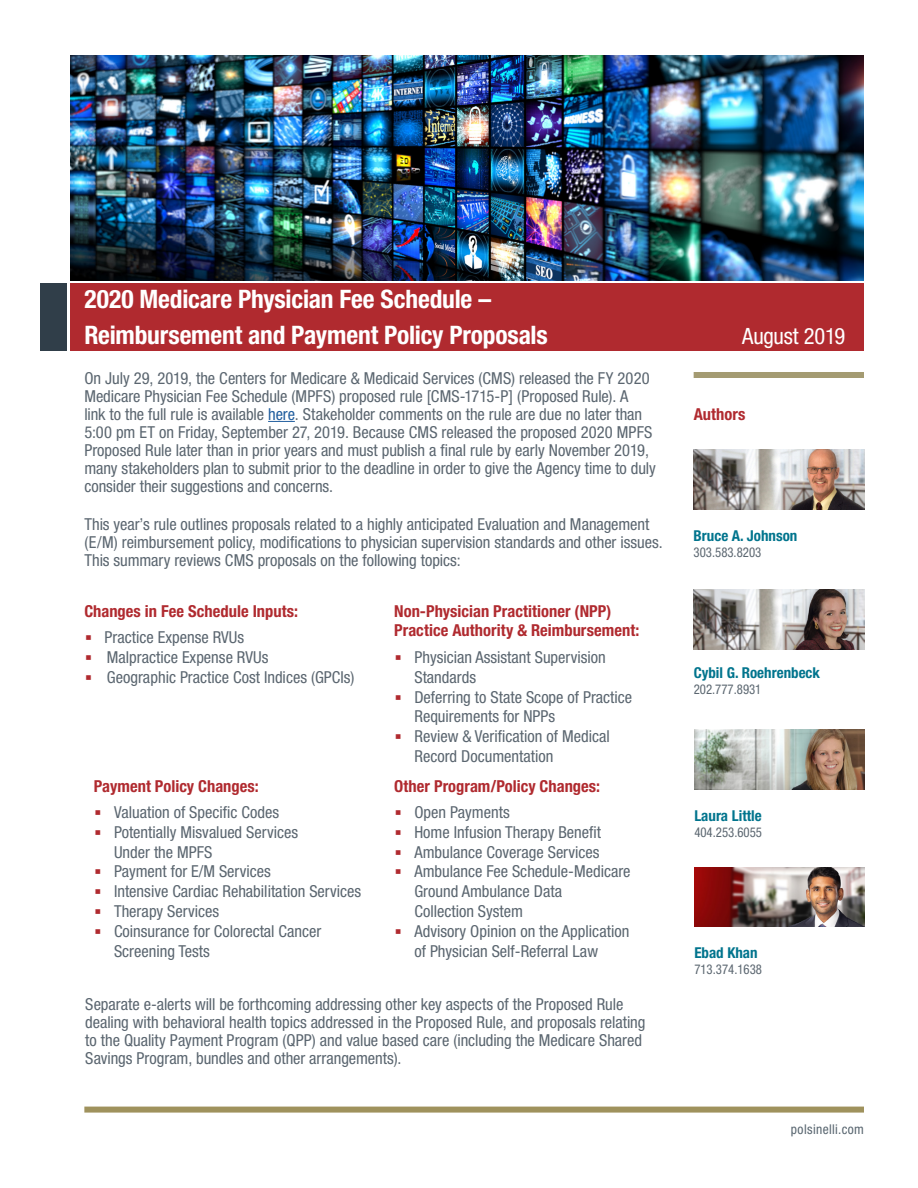
<style>
.page{position:relative;width:918px;height:1188px;background:#fff}
.page>*{position:absolute;margin:0;border:0;box-sizing:border-box;transform-origin:0 0}
.t1{font:700 condensed 25.5px/36px "Helvetica Neue LT Std";letter-spacing:-.01em;color:#fff}
.t2{font:condensed 22.5px "Helvetica Neue LT Std";letter-spacing:-.015em;color:#fff}
.t3{font:condensed 16.5px/19.8px "Helvetica Neue LT Std";color:#5b6670}
.t4{font:700 condensed 16.5px/19.8px "Helvetica Neue LT Std";color:#b02a2f}
.t5{font:700 condensed 15px "Helvetica Neue LT Std";color:#00748d}
.t6{font:condensed 13.5px "Helvetica Neue LT Std";color:#5b6670;scale:.95 1}
.t7{font:condensed 13.5px "Helvetica Neue LT Std";letter-spacing:.025em;color:#596670}
.s1{color:#215e9e}
</style>
<div class="page">
<div style="left:694px;top:372px;width:170px;height:6px;background:#a49b72"></div>
<img style="left:694px;top:450px;width:171px;height:59px">
<img style="left:694px;top:590px;width:171px;height:59px">
<img style="left:694px;top:730px;width:171px;height:59px">
<img style="left:694px;top:867px;width:171px;height:60px">
<svg style="left:268px;top:421px;width:27px;height:1px"></svg>
<div style="left:84px;top:1107px;width:780px;height:6px;background:#9f925d"></div>
<img style="left:71px;top:56px;width:793px;height:224px">
<div style="left:71px;top:284px;width:793px;height:67px;background:#b02a2f"></div>
<div style="left:40px;top:284px;width:28px;height:67px;background:#303e49"></div>
<h1 class="t1" style="left:84px;top:281px;width:465px">2020 Medicare Physician Fee Schedule –<br>Reimbursement and Payment Policy Proposals</h1>
<p class="t3" style="left:84px;top:369px;width:573px;line-height:18px">On July 29, 2019, the Centers for Medicare &amp; Medicaid Services (CMS) released the FY 2020<br>Medicare Physician Fee Schedule (MPFS) proposed rule [CMS-1715-P] (Proposed Rule). A<br>link to the full rule is available <span class="s1">here</span>. Stakeholder comments on the rule are due no later than 5:00 pm ET on Friday, September 27, 2019. Because CMS released the proposed 2020 MPFS Proposed Rule later than in prior years and must publish a final rule by early November 2019, many stakeholders plan to submit prior to the deadline in order to give the Agency time to duly consider their suggestions and concerns.</p>
<p class="t3" style="left:84px;top:515px;width:580px;line-height:18px">This year’s rule outlines proposals related to a highly anticipated Evaluation and Management (E/M) reimbursement policy, modifications to physician supervision standards and other issues.<br>This summary reviews CMS proposals on the following topics:</p>
<p class="t4" style="left:84px;top:601px;width:215px">Changes in Fee Schedule Inputs:</p>
<p class="t3" style="left:105px;top:627px;width:251px">Practice Expense RVUs<br>Malpractice Expense RVUs<br>Geographic Practice Cost Indices (GPCIs)</p>
<p class="t4" style="left:94px;top:776px;width:166px">Payment Policy Changes:</p>
<p class="t3" style="left:114px;top:802px;width:249px">Valuation of Specific Codes<br>Potentially Misvalued Services<br>Under the MPFS<br>Payment for E/M Services<br>Intensive Cardiac Rehabilitation Services<br>Therapy Services<br>Coinsurance for Colorectal Cancer<br>Screening Tests</p>
<p class="t4" style="left:394px;top:601px;width:247px">Non-Physician Practitioner (NPP)<br>Practice Authority &amp; Reimbursement:</p>
<p class="t3" style="left:414px;top:647px;width:219px">Physician Assistant Supervision<br>Standards<br>Deferring to State Scope of Practice<br>Requirements for NPPs<br>Review &amp; Verification of Medical<br>Record Documentation</p>
<p class="t4" style="left:394px;top:776px;width:207px">Other Program/Policy Changes:</p>
<p class="t3" style="left:414px;top:802px;width:218px">Open Payments<br>Home Infusion Therapy Benefit<br>Ambulance Coverage Services<br>Ambulance Fee Schedule-Medicare<br>Ground Ambulance Data<br>Collection System<br>Advisory Opinion on the Application of Physician Self-Referral Law</p>
<p class="t3" style="left:85px;top:995px;width:562px;line-height:18px">Separate e-alerts will be forthcoming addressing other key aspects of the Proposed Rule dealing with behavioral health topics addressed in the Proposed Rule, and proposals relating to the Quality Payment Program (QPP) and value based care (including the Medicare Shared Savings Program, bundles and other arrangements).</p>
<h2 class="t2" style="left:742px;top:323px;width:104px">August 2019</h2>
<p class="t4" style="left:694px;top:404px;width:53px">Authors</p>
<p class="t5" style="left:694px;top:526px;width:105px">Bruce A. Johnson</p>
<p class="t6" style="left:694px;top:544px;width:73px">303.583.8203</p>
<p class="t5" style="left:694px;top:663px;width:128px">Cybil G. Roehrenbeck</p>
<p class="t6" style="left:694px;top:681px;width:73px">202.777.8931</p>
<p class="t5" style="left:694px;top:806px;width:69px">Laura Little</p>
<p class="t6" style="left:694px;top:824px;width:73px">404.253.6055</p>
<p class="t5" style="left:694px;top:944px;width:65px">Ebad Khan</p>
<p class="t6" style="left:694px;top:962px;width:73px">713.374.1638</p>
<p class="t7" style="left:791px;top:1121px;width:75px">polsinelli.com</p>
</div>
